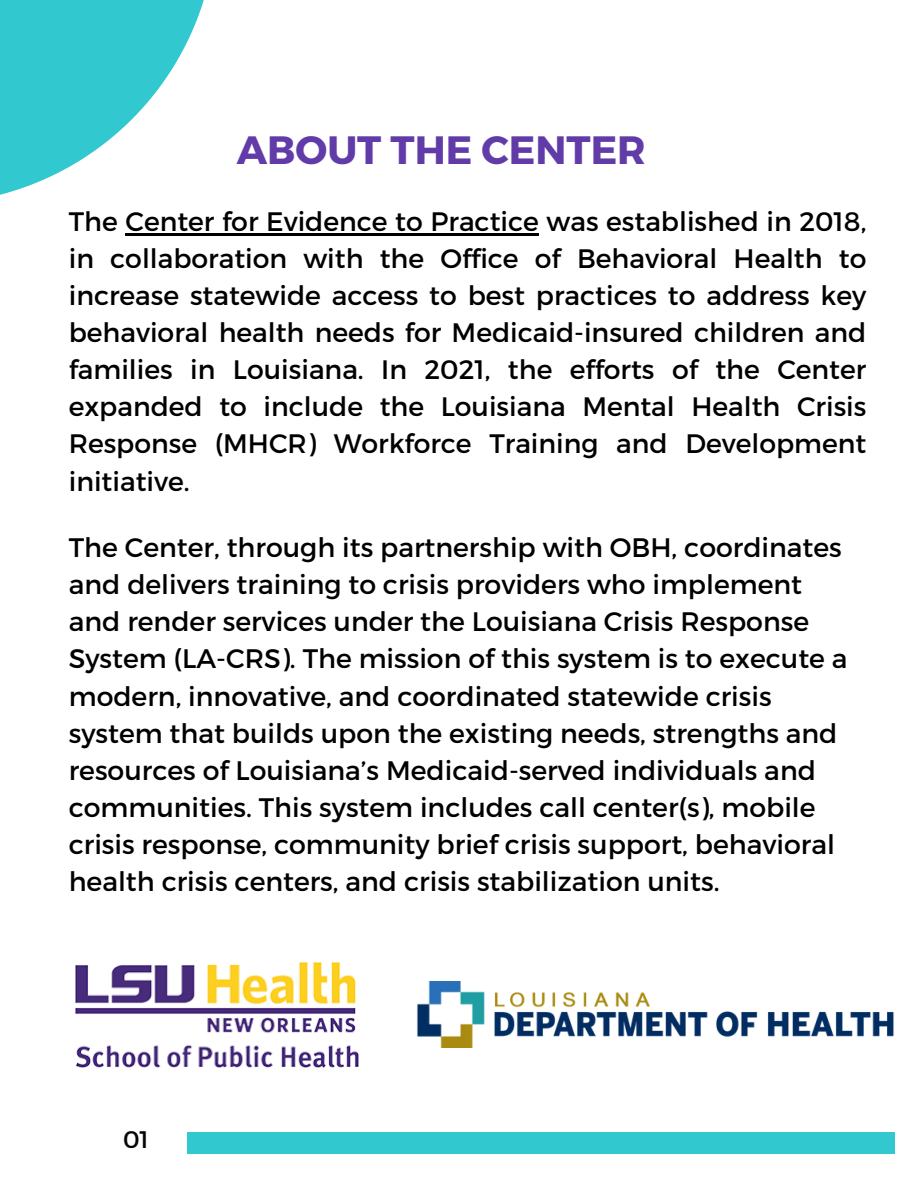
<style>
.page{position:relative;width:918px;height:1188px;background:#fff}
.page>*{position:absolute;margin:0;border:0;box-sizing:border-box;transform-origin:0 0}
.t1{font:700 39.45px "Montserrat";color:#613ca8}
.t2{font:26.7px/37.2px "Montserrat";color:#000;text-align:justify}
.t3{font:24px "Montserrat";color:#060606}
</style>
<div class="page">
<svg style="left:0;top:0;width:204px;height:195px;fill:#32c8cf"></svg>
<div style="left:187px;top:1132px;width:708px;height:21px;background:#32c8cf"></div>
<img style="left:417px;top:981px;width:477px;height:67px">
<hr style="left:125px;top:233px;width:414px;height:2px;background:#000">
<img style="left:75px;top:962px;width:284px;height:105px">
<p class="t1" style="left:237px;top:125px;width:411px">ABOUT THE CENTER</p>
<h1 class="t2" style="left:69px;top:201px;width:799px">The Center for Evidence to Practice was established in 2018, in collaboration with the Office of Behavioral Health to increase statewide access to best practices to address key behavioral health needs for Medicaid-insured children and families in Louisiana. In 2021, the efforts of the Center expanded to include the Louisiana Mental Health Crisis Response (MHCR) Workforce Training and Development initiative.</h1>
<p class="t2" style="left:69px;top:527px;width:780px;text-align:left">The Center, through its partnership with OBH, coordinates and delivers training to crisis providers who implement and render services under the Louisiana Crisis Response System (LA-CRS). The mission of this system is to execute a modern, innovative, and coordinated statewide crisis system that builds upon the existing needs, strengths and resources of Louisiana’s Medicaid-served individuals and communities. This system includes call center(s), mobile crisis response, community brief crisis support, behavioral health crisis centers, and crisis stabilization units.</p>
<p class="t3" style="left:123px;top:1124px;width:27px">01</p>
</div>
